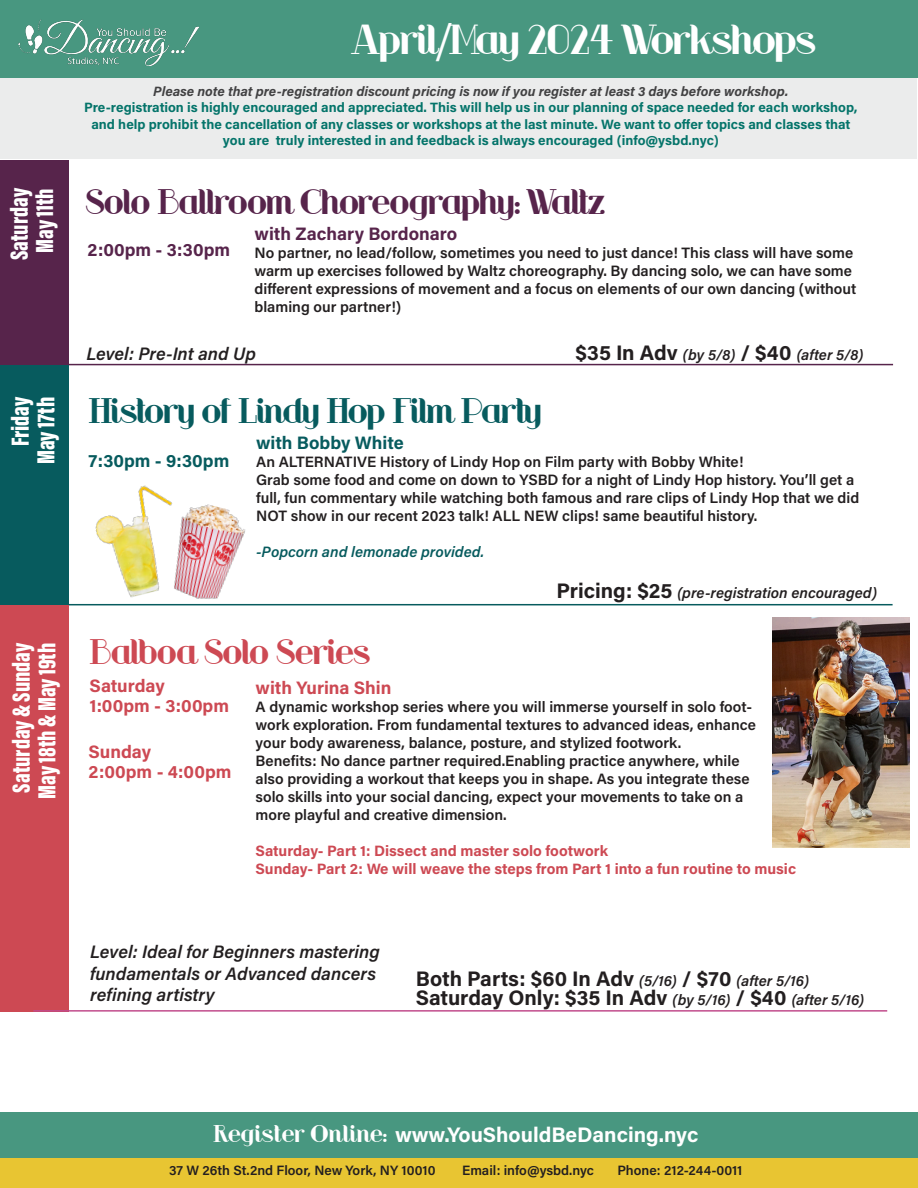
<style>
.page{position:relative;width:918px;height:1188px;background:#fff}
.page>*{position:absolute;margin:0;border:0;box-sizing:border-box;transform-origin:0 0}
.t1{font:39px "Riot Squad";color:#fff}
.t2{font:33px "Riot Squad";color:#57244b}
.t3{font:33px "Riot Squad";letter-spacing:-.01em;color:#075b5e}
.t4{font:33px "Riot Squad";color:#cd4953}
.t5{font:900 25.5px "Acumin Pro Extra Cond";color:#fff}
.t6{font:700 21px "Acumin Pro";letter-spacing:-.005em;color:#231f20}
.t7{font:700 21px "Acumin Pro";color:#fff}
.t8{font:italic 600 18px/21.6px "Acumin Pro";color:#231f20}
.t9{font:700 18px "Acumin Pro";color:#cd4953}
.t10{font:700 18px "Acumin Pro";color:#57244b}
.t11{font:700 18px "Acumin Pro";color:#075b5e}
.t12{font:600 15px/18px "Acumin Pro";color:#231f20}
.t13{font:700 15px "Acumin Pro";color:#cd4953}
.t14{font:italic 600 15px "Acumin Pro";color:#231f20}
.t15{font:italic 600 15px "Acumin Pro";color:#075b5e}
.t16{font:700 13.5px "Acumin Pro";color:#04746a}
.t17{font:italic 700 13.5px "Acumin Pro";color:#414142}
.t18{font:600 13.5px "Acumin Pro";color:#231f20}
.s1{font-weight:700;font-style:normal;font-size:21px}
.s2{font-weight:600;font-style:italic;font-size:15px}
.s3{font-family:"Riot Squad NF";font-weight:400;font-size:22.5px}
</style>
<div class="page">
<hr style="left:39px;top:604px;width:854px;height:1px;background:#075b5e">
<div style="left:1px;top:78px;width:916px;height:80px;background:#ebecec"></div>
<div style="left:0;top:1158px;width:918px;height:30px;background:#e8c532"></div>
<div style="left:0;top:1112px;width:918px;height:46px;background:#489780"></div>
<div style="left:0;top:0;width:918px;height:78px;background:#489780"></div>
<img style="left:18px;top:20px;width:181px;height:46px">
<hr style="left:0;top:364px;width:893px;height:1px;background:#57244b">
<div style="left:0;top:160px;width:68px;height:205px;background:#57244b"></div>
<div style="left:0;top:365px;width:68px;height:240px;background:#075b5e"></div>
<div style="left:0;top:605px;width:69px;height:407px;background:#cd4953"></div>
<img style="left:772px;top:618px;width:137px;height:230px">
<hr style="left:33px;top:1010px;width:854px;height:2px;background:#c14c8c">
<img style="left:95px;top:485px;width:71px;height:113px">
<img style="left:162px;top:499px;width:91px;height:107px">
<p class="t5" style="left:4px;top:260px;width:74px;rotate:-90deg">Saturday</p>
<p class="t5" style="left:29px;top:253px;width:66px;rotate:-90deg">May 11th</p>
<p class="t5" style="left:5px;top:446px;width:51px;rotate:-90deg">Friday</p>
<p class="t5" style="left:30px;top:464px;width:69px;rotate:-90deg">May 17th</p>
<p class="t5" style="left:6px;top:793px;width:152px;rotate:-90deg">Saturday &amp; Sunday</p>
<p class="t5" style="left:31px;top:799px;width:158px;rotate:-90deg">May 18th &amp; May 19th</p>
<p class="t1" style="left:351px;top:18px;width:467px">April/May 2024 Workshops</p>
<p class="t17" style="left:153px;top:82px;width:637px">Please note that pre-registration discount pricing is now if you register at least 3 days before workshop.</p>
<p class="t16" style="left:84px;top:98px;width:775px">Pre-registration is highly encouraged and appreciated. This will help us in our planning of space needed for each workshop,</p>
<p class="t16" style="left:91px;top:115px;width:761px">and help prohibit the cancellation of any classes or workshops at the last minute. We want to offer topics and classes that</p>
<p class="t16" style="left:223px;top:131px;width:497px">you are truly interested in and feedback is always encouraged (info@ysbd.nyc)</p>
<p class="t2" style="left:86px;top:183px;width:521px">Solo Ballroom Choreography: Waltz</p>
<p class="t10" style="left:88px;top:237px;width:144px">2:00pm - 3:30pm</p>
<p class="t10" style="left:255px;top:221px;width:204px">with Zachary Bordonaro</p>
<p class="t12" style="left:255px;top:243px;width:603px">No partner, no lead/follow, sometimes you need to just dance! This class will have some warm up exercises followed by Waltz choreography. By dancing solo, we can have some different expressions of movement and a focus on elements of our own dancing (without blaming our partner!)</p>
<p class="t8" style="left:86px;top:342px;width:171px">Level: Pre-Int and Up</p>
<p class="t14" style="left:576px;top:344px;width:289px"><span class="s1">$35 In Adv</span> (by 5/8) <span class="s1">/ $40</span> (after 5/8)</p>
<p class="t3" style="left:89px;top:392px;width:454px">History of Lindy Hop Film Party</p>
<p class="t11" style="left:89px;top:449px;width:142px">7:30pm - 9:30pm</p>
<p class="t11" style="left:256px;top:430px;width:149px">with Bobby White</p>
<p class="t12" style="left:256px;top:452px;width:489px">An ALTERNATIVE History of Lindy Hop on Film party with Bobby White!</p>
<p class="t12" style="left:256px;top:470px;width:605px">Grab some food and come on down to YSBD for a night of Lindy Hop history. You’ll get a full, fun commentary while watching both famous and rare clips of Lindy Hop that we did<br>NOT show in our recent 2023 talk! ALL NEW clips! same beautiful history.</p>
<p class="t15" style="left:256px;top:541px;width:229px">-Popcorn and lemonade provided.</p>
<p class="t14" style="left:556px;top:582px;width:322px"><span class="s1">Pricing: $25</span> (pre-registration encouraged)</p>
<p class="t4" style="left:90px;top:634px;width:282px">Balboa Solo Series</p>
<p class="t9" style="left:90px;top:673px;width:77px">Saturday</p>
<p class="t9" style="left:90px;top:693px;width:141px">1:00pm - 3:00pm</p>
<p class="t9" style="left:89px;top:739px;width:64px">Sunday</p>
<p class="t9" style="left:89px;top:759px;width:144px">2:00pm - 4:00pm</p>
<p class="t9" style="left:256px;top:675px;width:137px">with Yurina Shin</p>
<p class="t12" style="left:256px;top:697px;width:502px">A dynamic workshop series where you will immerse yourself in solo foot&shy;work exploration. From fundamental textures to advanced ideas, enhance your body awareness, balance, posture, and stylized footwork.</p>
<p class="t12" style="left:256px;top:751px;width:496px">Benefits: No dance partner required.Enabling practice anywhere, while also providing a workout that keeps you in shape. As you integrate these solo skills into your social dancing, expect your movements to take on a more playful and creative dimension.</p>
<p class="t13" style="left:256px;top:840px;width:354px">Saturday- Part 1: Dissect and master solo footwork</p>
<p class="t13" style="left:256px;top:858px;width:542px">Sunday- Part 2: We will weave the steps from Part 1 into a fun routine to music</p>
<p class="t8" style="left:90px;top:940px;width:291px">Level: Ideal for Beginners mastering</p>
<p class="t8" style="left:90px;top:962px;width:287px">fundamentals or Advanced dancers refining artistry</p>
<p class="t6" style="left:416px;top:964px;width:395px">Both Parts: $60 In Adv <span class="s2">(5/16)</span> / $70 <span class="s2">(after 5/16)</span></p>
<p class="t6" style="left:416px;top:983px;width:450px">Saturday Only: $35 In Adv <span class="s2">(by 5/16)</span> / $40 <span class="s2">(after 5/16)</span></p>
<p class="t7" style="left:213px;top:1119px;width:487px"><span class="s3">Register Online:</span> www.YouShouldBeDancing.nyc</p>
<p class="t18" style="left:169px;top:1161px;width:268px">37 W 26th St.2nd Floor, New York, NY 10010</p>
<p class="t18" style="left:462px;top:1161px;width:133px">Email: info@ysbd.nyc</p>
<p class="t18" style="left:617px;top:1161px;width:127px">Phone: 212-244-0011</p>
</div>
